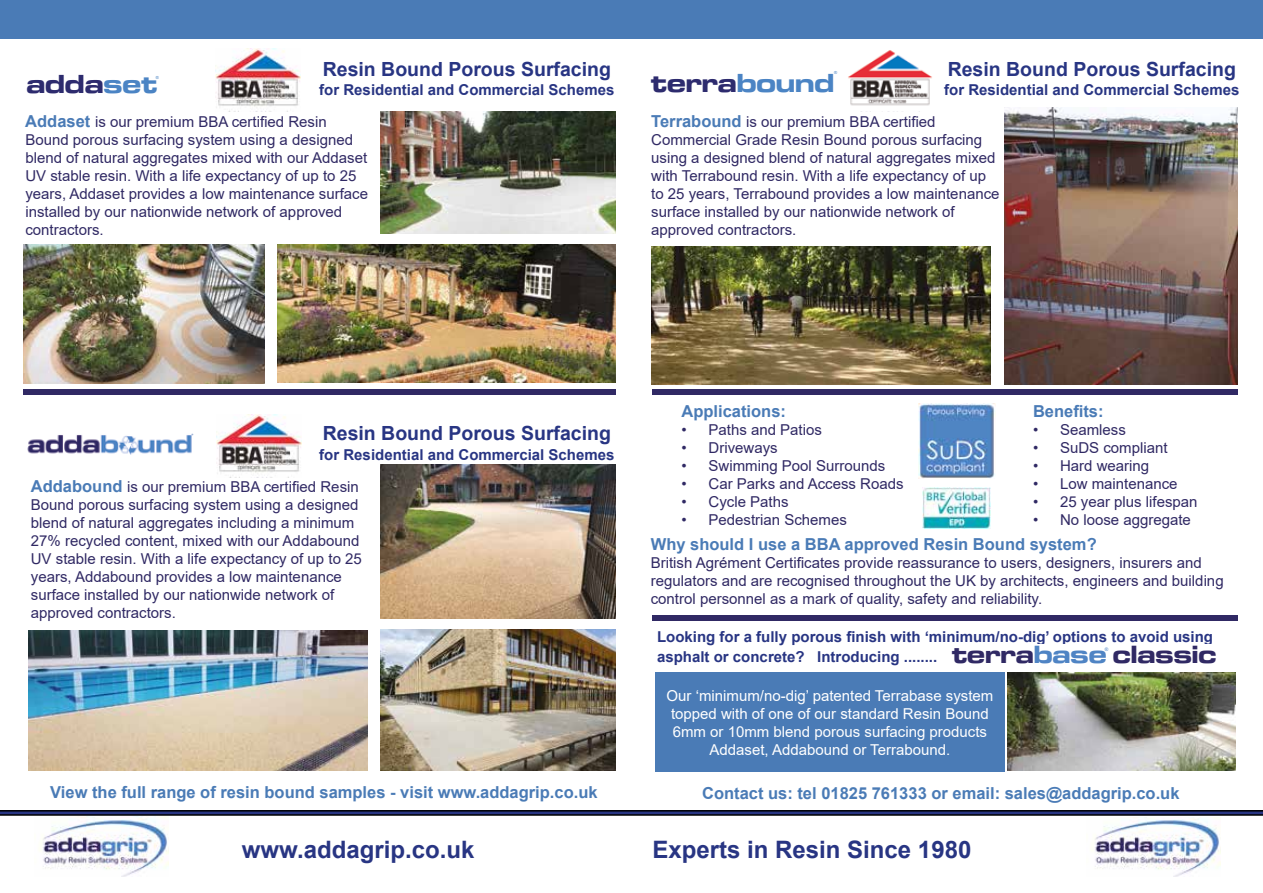
<style>
.page{position:relative;width:1263px;height:893px;background:#fff}
.page>*{position:absolute;margin:0;border:0;box-sizing:border-box;transform-origin:0 0}
.t1{font:27px "Microgramma D Bold Exte";color:#2d2b6e}
.t2{font:700 24px "Arial";color:#283583}
.t3{font:700 19.5px "Arial";color:#283583}
.t4{font:700 16.5px "Arial";color:#4a7bb6}
.t5{font:15px/18px "Arial";color:#302964}
.t6{font:700 15px/19.8px "Arial";color:#283583}
.t7{font:15px/18px "Arial";color:#fff;text-align:center}
.t8{font:4.8px "Arial";color:#4f84c4}
.t9{font:4.8px "Myriad Pro";color:#4469b0}
.t10{font:4.2px "Arial";color:#4b84c4}
.s1{font-size:16.5px;color:#4a7bb6}
.s2{font-weight:400;color:#302964}
.s3{color:#4b84c4}
.s4{font-weight:700;font-size:16.5px;color:#4a7bb6}
.s5{font-family:"Microgramma D Bold Exte";font-weight:400;font-size:25.8px;color:#302964}
.s6{font-family:"Microgramma D Bold Exte";font-weight:400;font-size:25.8px;color:#4f84c4}
</style>
<div class="page">
<img style="left:39px;top:817px;width:130px;height:59px">
<img style="left:1091px;top:817px;width:129px;height:59px">
<div style="left:655px;top:672px;width:350px;height:99px;background:#4a7bb6"></div>
<img style="left:1007px;top:672px;width:228px;height:99px">
<svg style="left:0;top:810px;width:1263px;height:6px;background:#1c2246"></svg>
<div style="left:0;top:0;width:1263px;height:38px;background:#4a7bb6"></div>
<img style="left:381px;top:111px;width:234px;height:123px">
<img style="left:27px;top:435px;width:165px;height:20px">
<img style="left:277px;top:244px;width:338px;height:139px">
<img style="left:381px;top:629px;width:235px;height:142px">
<div style="left:24px;top:389px;width:592px;height:6px;background:#302964"></div>
<img style="left:1005px;top:107px;width:232px;height:278px">
<div style="left:652px;top:390px;width:585px;height:5px;background:#302964"></div>
<img style="left:216px;top:49px;width:85px;height:62px">
<div style="left:652px;top:615px;width:585px;height:6px;background:#302964"></div>
<img style="left:918px;top:404px;width:78px;height:74px">
<img style="left:923px;top:488px;width:68px;height:41px">
<img style="left:217px;top:414px;width:85px;height:63px">
<img style="left:24px;top:245px;width:240px;height:138px">
<img style="left:381px;top:464px;width:235px;height:154px">
<img style="left:28px;top:631px;width:339px;height:140px">
<img style="left:848px;top:50px;width:84px;height:56px">
<img style="left:652px;top:246px;width:338px;height:139px">
<h3 class="t3" style="left:323px;top:55px;width:290px">Resin Bound Porous Surfacing</h3>
<p class="t10" style="left:834px;top:70px;width:5px">®</p>
<p class="t6" style="left:25px;top:74px;width:591px;line-height:31.8px;text-indent:294px">for Residential and Commercial Schemes<br><span class="s1">Addaset</span> <span class="s2">is our premium BBA certified Resin</span></p>
<p class="t5" style="left:25px;top:131px;width:344px">Bound porous surfacing system using a designed blend of natural aggregates mixed with our Addaset UV stable resin. With a life expectancy of up to 25 years, Addaset provides a low maintenance surface installed by our nationwide network of approved contractors.</p>
<h3 class="t3" style="left:948px;top:55px;width:290px">Resin Bound Porous Surfacing</h3>
<p class="t6" style="left:944px;top:80px;width:297px">for Residential and Commercial Schemes</p>
<h1 class="t1" style="left:651px;top:65px;width:185px">terra<span class="s3">bound</span></h1>
<h1 class="t1" style="left:26px;top:66px;width:132px">adda<span class="s3">set</span></h1>
<p class="t10" style="left:156px;top:75px;width:5px">®</p>
<p class="t5" style="left:651px;top:112px;width:350px"><span class="s4">Terrabound</span> is our premium BBA certified Commercial Grade Resin Bound porous surfacing using a designed blend of natural aggregates mixed with Terrabound resin. With a life expectancy of up to 25 years, Terrabound provides a low maintenance surface installed by our nationwide network of approved contractors.</p>
<p class="t9" style="left:192px;top:432px;width:4px">®</p>
<h3 class="t3" style="left:323px;top:419px;width:290px">Resin Bound Porous Surfacing</h3>
<p class="t6" style="left:319px;top:445px;width:297px">for Residential and Commercial Schemes</p>
<p class="t5" style="left:31px;top:477px;width:332px"><span class="s4">Addabound</span> is our premium BBA certified Resin Bound porous surfacing system using a designed blend of natural aggregates including a minimum 27% recycled content, mixed with our Addabound UV stable resin. With a life expectancy of up to 25 years, Addabound provides a low maintenance surface installed by our nationwide network of approved contractors.</p>
<p class="t4" style="left:1033px;top:399px;width:72px">Benefits:</p>
<p class="t5" style="left:1033px;top:420px;width:94px">• Seamless</p>
<p class="t5" style="left:1033px;top:438px;width:136px">• SuDS compliant</p>
<p class="t5" style="left:1033px;top:456px;width:118px">• Hard wearing</p>
<p class="t5" style="left:1033px;top:474px;width:146px">• Low maintenance</p>
<p class="t5" style="left:1033px;top:492px;width:166px">• 25 year plus lifespan</p>
<p class="t5" style="left:1033px;top:510px;width:159px">• No loose aggregate</p>
<p class="t4" style="left:681px;top:399px;width:106px">Applications:</p>
<p class="t5" style="left:681px;top:420px;width:142px">• Paths and Patios</p>
<p class="t5" style="left:681px;top:438px;width:98px">• Driveways</p>
<p class="t5" style="left:681px;top:456px;width:205px">• Swimming Pool Surrounds</p>
<p class="t5" style="left:681px;top:474px;width:224px">• Car Parks and Access Roads</p>
<p class="t5" style="left:681px;top:492px;width:109px">• Cycle Paths</p>
<p class="t5" style="left:681px;top:510px;width:167px">• Pedestrian Schemes</p>
<p class="t4" style="left:651px;top:533px;width:447px">Why should I use a BBA approved Resin Bound system?</p>
<p class="t5" style="left:651px;top:554px;width:574px">British Agrément Certificates provide reassurance to users, designers, insurers and regulators and are recognised throughout the UK by architects, engineers and building control personnel as a mark of quality, safety and reliability.</p>
<p class="t6" style="left:657px;top:627px;width:561px">Looking for a fully porous finish with ‘minimum/no-dig’ options to avoid using asphalt or concrete? Introducing ........ <span class="s5">terra</span><span class="s6">base</span> <span class="s5">classic</span></p>
<p class="t8" style="left:1105px;top:646px;width:5px">®</p>
<p class="t7" style="left:666px;top:687px;width:328px">Our ‘minimum/no-dig’ patented Terrabase system topped with of one of our standard Resin Bound 6mm or 10mm blend porous surfacing products Addaset, Addabound or Terrabound.</p>
<p class="t4" style="left:50px;top:780px;width:549px">View the full range of resin bound samples - visit www.addagrip.co.uk</p>
<p class="t4" style="left:702px;top:781px;width:479px">Contact us: tel 01825 761333 or email: sales@addagrip.co.uk</p>
<h2 class="t2" style="left:242px;top:833px;width:234px">www.addagrip.co.uk</h2>
<h2 class="t2" style="left:652px;top:833px;width:320px">Experts in Resin Since 1980</h2>
</div>
